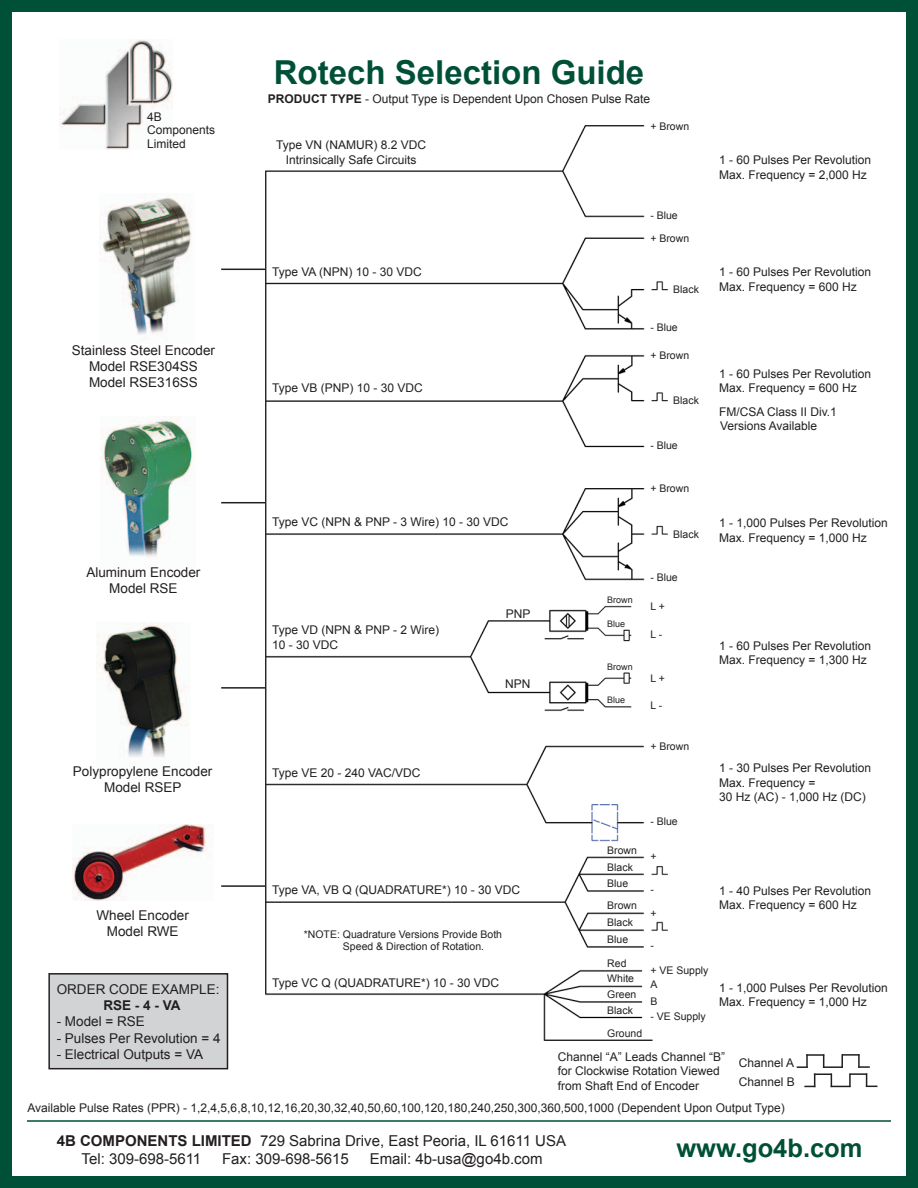
<style>
.page{position:relative;width:918px;height:1188px;background:#fff}
.page>*{position:absolute;margin:0;border:0;box-sizing:border-box;transform-origin:0 0}
.t1{font:700 33px "Arial";color:#005037}
.t2{font:700 25.5px "Arial";color:#005037}
.t3{font:15px "Arial";color:#231f20}
.t4{font:13.5px "Arial";color:#231f20}
.t5{font:700 13.5px "Arial";color:#231f20}
.t6{font:12px/14.4px "Arial";color:#231f20}
.t7{font:10.5px "Arial";color:#231f20}
.t8{font:9px "Arial";color:#231f20}
.s1{font-weight:700}
</style>
<div class="page">
<div style="left:0;top:0;width:918px;height:1188px;border:12px solid #005037"></div>
<svg style="left:797px;top:1054px;width:81px;height:33px"></svg>
<img style="left:99px;top:193px;width:93px;height:142px">
<hr style="left:221px;top:269px;width:44px;height:1px;background:#231f20">
<img style="left:103px;top:418px;width:90px;height:139px">
<hr style="left:221px;top:502px;width:44px;height:1px;background:#231f20">
<img style="left:96px;top:622px;width:92px;height:136px">
<hr style="left:221px;top:687px;width:44px;height:2px;background:#231f20">
<img style="left:72px;top:825px;width:134px;height:75px">
<hr style="left:221px;top:885px;width:44px;height:2px;background:#231f20">
<hr style="left:27px;top:1120px;width:864px;height:2px;background:#005037">
<img style="left:59px;top:39px;width:113px;height:110px">
<img style="left:266px;top:125px;width:402px;height:916px">
<div style="left:49px;top:974px;width:178px;height:95px;background:#d1d3d4"></div>
<div style="left:48px;top:973px;width:180px;height:96px;border:2px solid #231f20"></div>
<p class="t1" style="left:274px;top:51px;width:372px">Rotech Selection Guide</p>
<p class="t6" style="left:268px;top:92px;width:384px"><span class="s1">PRODUCT TYPE</span> - Output Type is Dependent Upon Chosen Pulse Rate</p>
<p class="t6" style="left:147px;top:109px;width:16px">4B</p>
<p class="t6" style="left:147px;top:123px;width:70px">Components</p>
<p class="t6" style="left:147px;top:136px;width:40px">Limited</p>
<p class="t6" style="left:276px;top:138px;width:152px">Type VN (NAMUR) 8.2 VDC</p>
<p class="t6" style="left:286px;top:152px;width:132px">Intrinsically Safe Circuits</p>
<p class="t4" style="left:72px;top:341px;width:145px">Stainless Steel Encoder</p>
<p class="t4" style="left:89px;top:357px;width:110px">Model RSE304SS</p>
<p class="t4" style="left:89px;top:373px;width:110px">Model RSE316SS</p>
<p class="t4" style="left:86px;top:563px;width:116px">Aluminum Encoder</p>
<p class="t4" style="left:109px;top:579px;width:70px">Model RSE</p>
<p class="t4" style="left:73px;top:763px;width:141px">Polypropylene Encoder</p>
<p class="t4" style="left:104px;top:779px;width:79px">Model RSEP</p>
<p class="t6" style="left:272px;top:265px;width:151px">Type VA (NPN) 10 - 30 VDC</p>
<p class="t6" style="left:272px;top:381px;width:152px">Type VB (PNP) 10 - 30 VDC</p>
<p class="t6" style="left:272px;top:515px;width:238px">Type VC (NPN &amp; PNP - 3 Wire) 10 - 30 VDC</p>
<p class="t6" style="left:272px;top:623px;width:169px">Type VD (NPN &amp; PNP - 2 Wire)</p>
<p class="t6" style="left:272px;top:637px;width:68px">10 - 30 VDC</p>
<p class="t6" style="left:272px;top:766px;width:150px">Type VE 20 - 240 VAC/VDC</p>
<p class="t6" style="left:506px;top:607px;width:26px">PNP</p>
<p class="t6" style="left:505px;top:677px;width:27px">NPN</p>
<p class="t7" style="left:650px;top:119px;width:40px">+ Brown</p>
<p class="t8" style="left:607px;top:594px;width:27px">Brown</p>
<p class="t8" style="left:607px;top:618px;width:20px">Blue</p>
<p class="t8" style="left:607px;top:660px;width:27px">Brown</p>
<p class="t8" style="left:607px;top:694px;width:20px">Blue</p>
<p class="t7" style="left:650px;top:208px;width:29px">- Blue</p>
<p class="t7" style="left:650px;top:231px;width:40px">+ Brown</p>
<p class="t7" style="left:673px;top:283px;width:27px">Black</p>
<p class="t7" style="left:650px;top:321px;width:29px">- Blue</p>
<p class="t7" style="left:650px;top:348px;width:40px">+ Brown</p>
<p class="t7" style="left:673px;top:394px;width:27px">Black</p>
<p class="t7" style="left:650px;top:438px;width:29px">- Blue</p>
<p class="t7" style="left:650px;top:481px;width:40px">+ Brown</p>
<p class="t7" style="left:673px;top:527px;width:27px">Black</p>
<p class="t7" style="left:650px;top:571px;width:29px">- Blue</p>
<p class="t7" style="left:650px;top:599px;width:16px">L +</p>
<p class="t7" style="left:650px;top:627px;width:13px">L -</p>
<p class="t7" style="left:650px;top:671px;width:16px">L +</p>
<p class="t7" style="left:650px;top:698px;width:13px">L -</p>
<p class="t7" style="left:650px;top:739px;width:40px">+ Brown</p>
<p class="t6" style="left:719px;top:153px;width:154px">1 - 60 Pulses Per Revolution</p>
<p class="t6" style="left:719px;top:168px;width:149px">Max. Frequency = 2,000 Hz</p>
<p class="t6" style="left:719px;top:265px;width:154px">1 - 60 Pulses Per Revolution</p>
<p class="t6" style="left:719px;top:279px;width:139px">Max. Frequency = 600 Hz</p>
<p class="t6" style="left:719px;top:367px;width:154px">1 - 60 Pulses Per Revolution</p>
<p class="t6" style="left:719px;top:381px;width:139px">Max. Frequency = 600 Hz</p>
<p class="t6" style="left:719px;top:404px;width:119px">FM/CSA Class II Div.1</p>
<p class="t6" style="left:720px;top:419px;width:99px">Versions Available</p>
<p class="t6" style="left:719px;top:516px;width:170px">1 - 1,000 Pulses Per Revolution</p>
<p class="t6" style="left:719px;top:531px;width:149px">Max. Frequency = 1,000 Hz</p>
<p class="t6" style="left:719px;top:639px;width:154px">1 - 60 Pulses Per Revolution</p>
<p class="t6" style="left:719px;top:653px;width:149px">Max. Frequency = 1,300 Hz</p>
<p class="t6" style="left:719px;top:761px;width:154px">1 - 30 Pulses Per Revolution</p>
<p class="t6" style="left:719px;top:776px;width:98px">Max. Frequency =</p>
<p class="t6" style="left:719px;top:790px;width:148px">30 Hz (AC) - 1,000 Hz (DC)</p>
<p class="t4" style="left:97px;top:907px;width:94px">Wheel Encoder</p>
<p class="t4" style="left:107px;top:923px;width:73px">Model RWE</p>
<p class="t4" style="left:57px;top:980px;width:164px">ORDER CODE EXAMPLE:</p>
<p class="t5" style="left:103px;top:997px;width:79px">RSE - 4 - VA</p>
<p class="t4" style="left:57px;top:1013px;width:90px">- Model = RSE</p>
<p class="t4" style="left:57px;top:1029px;width:165px">- Pulses Per Revolution = 4</p>
<p class="t4" style="left:57px;top:1045px;width:148px">- Electrical Outputs = VA</p>
<p class="t6" style="left:272px;top:882px;width:250px">Type VA, VB Q (QUADRATURE*) 10 - 30 VDC</p>
<p class="t7" style="left:304px;top:927px;width:200px">*NOTE: Quadrature Versions Provide Both</p>
<p class="t7" style="left:343px;top:940px;width:143px">Speed &amp; Direction of Rotation.</p>
<p class="t6" style="left:272px;top:975px;width:229px">Type VC Q (QUADRATURE*) 10 - 30 VDC</p>
<p class="t7" style="left:607px;top:843px;width:31px">Brown</p>
<p class="t7" style="left:607px;top:860px;width:27px">Black</p>
<p class="t7" style="left:607px;top:877px;width:23px">Blue</p>
<p class="t7" style="left:607px;top:898px;width:31px">Brown</p>
<p class="t7" style="left:607px;top:915px;width:27px">Black</p>
<p class="t7" style="left:607px;top:932px;width:23px">Blue</p>
<p class="t7" style="left:607px;top:956px;width:21px">Red</p>
<p class="t7" style="left:607px;top:1003px;width:27px">Black</p>
<p class="t7" style="left:607px;top:972px;width:28px">White</p>
<p class="t7" style="left:607px;top:987px;width:31px">Green</p>
<p class="t7" style="left:607px;top:1026px;width:37px">Ground</p>
<p class="t7" style="left:650px;top:814px;width:29px">- Blue</p>
<p class="t7" style="left:650px;top:850px;width:8px">+</p>
<p class="t7" style="left:650px;top:883px;width:5px">-</p>
<p class="t7" style="left:650px;top:906px;width:8px">+</p>
<p class="t7" style="left:650px;top:939px;width:5px">-</p>
<p class="t7" style="left:650px;top:963px;width:60px">+ VE Supply</p>
<p class="t7" style="left:650px;top:1010px;width:57px">- VE Supply</p>
<p class="t7" style="left:650px;top:978px;width:9px">A</p>
<p class="t7" style="left:650px;top:995px;width:9px">B</p>
<p class="t6" style="left:719px;top:884px;width:154px">1 - 40 Pulses Per Revolution</p>
<p class="t6" style="left:719px;top:898px;width:139px">Max. Frequency = 600 Hz</p>
<p class="t6" style="left:719px;top:980px;width:170px">1 - 1,000 Pulses Per Revolution</p>
<p class="t6" style="left:719px;top:995px;width:149px">Max. Frequency = 1,000 Hz</p>
<p class="t6" style="left:558px;top:1049px;width:169px">Channel “A” Leads Channel “B” for Clockwise Rotation Viewed from Shaft End of Encoder</p>
<p class="t6" style="left:739px;top:1056px;width:57px">Channel A</p>
<p class="t6" style="left:739px;top:1075px;width:58px">Channel B</p>
<p class="t6" style="left:27px;top:1100px;width:759px">Available Pulse Rates (PPR) - 1,2,4,5,6,8,10,12,16,20,30,32,40,50,60,100,120,180,240,250,300,360,500,1000 (Dependent Upon Output Type)</p>
<p class="t3" style="left:57px;top:1130px;width:511px"><span class="s1">4B COMPONENTS LIMITED</span> 729 Sabrina Drive, East Peoria, IL 61611 USA</p>
<p class="t3" style="left:82px;top:1148px;width:121px">Tel: 309-698-5611</p>
<p class="t3" style="left:222px;top:1148px;width:128px">Fax: 309-698-5615</p>
<p class="t3" style="left:370px;top:1148px;width:174px">Email: 4b-usa@go4b.com</p>
<p class="t2" style="left:676px;top:1131px;width:188px">www.go4b.com</p>
</div>
